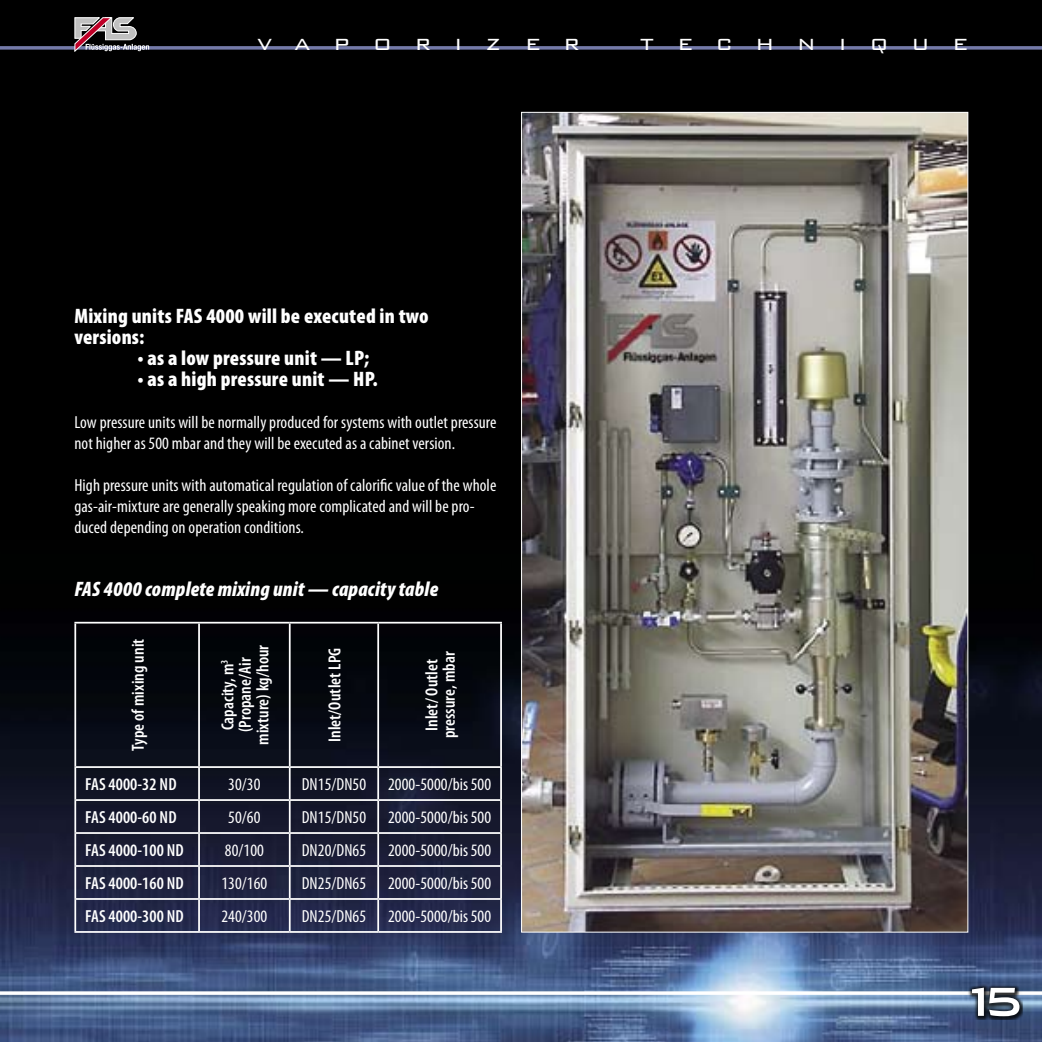
<style>
.page{position:relative;width:1042px;height:1042px;background:#000}
.page>*{position:absolute;margin:0;border:0;box-sizing:border-box;transform-origin:0 0}
.t1{font:54.25px "Bank Gothic Medium C";color:#fff}
.t2{font:26.25px "Bank Gothic Light C";letter-spacing:.9em;color:#fff}
.t3{font:900 condensed 21px/21px "Myriad Pro";letter-spacing:.01em;color:#fff}
.t4{font:italic 900 condensed 21px "Myriad Pro";letter-spacing:.01em;color:#fff}
.t5{font:condensed 17.5px/21px "Myriad Pro";letter-spacing:.005em;color:#fff}
.t6{font:600 condensed 17.5px/17.5px "Myriad Pro";letter-spacing:.005em;color:#fff;text-align:center}
</style>
<div class="page">
<img style="left:0;top:442px;width:1042px;height:600px">
<img style="left:521px;top:112px;width:447px;height:820px">
<svg style="left:0;top:46px;width:1042px;height:4px;background:#656a93"></svg>
<svg style="left:0;top:991px;width:1042px;height:4px;background:#ebeef3"></svg>
<div style="left:966px;top:982px;width:57px;height:37px;background:#000;opacity:.8"></div>
<svg style="left:74px;top:17px;width:75px;height:35px"></svg>
<hr style="left:74px;top:622px;width:125px;height:1px;background:#fff">
<hr style="left:74px;top:623px;width:2px;height:143px;background:#fff">
<hr style="left:199px;top:622px;width:91px;height:1px;background:#fff">
<hr style="left:198px;top:623px;width:2px;height:143px;background:#fff">
<hr style="left:290px;top:622px;width:88px;height:1px;background:#fff">
<hr style="left:289px;top:623px;width:2px;height:143px;background:#fff">
<hr style="left:378px;top:622px;width:124px;height:1px;background:#fff">
<hr style="left:377px;top:623px;width:2px;height:143px;background:#fff">
<hr style="left:500px;top:623px;width:2px;height:143px;background:#fff">
<hr style="left:74px;top:766px;width:125px;height:2px;background:#fff">
<hr style="left:74px;top:768px;width:2px;height:31px;background:#fff">
<hr style="left:199px;top:766px;width:91px;height:2px;background:#fff">
<hr style="left:198px;top:768px;width:2px;height:31px;background:#fff">
<hr style="left:290px;top:766px;width:88px;height:2px;background:#fff">
<hr style="left:289px;top:768px;width:2px;height:31px;background:#fff">
<hr style="left:378px;top:766px;width:124px;height:2px;background:#fff">
<hr style="left:377px;top:768px;width:2px;height:31px;background:#fff">
<hr style="left:500px;top:768px;width:2px;height:31px;background:#fff">
<hr style="left:74px;top:799px;width:125px;height:2px;background:#fff">
<hr style="left:74px;top:801px;width:2px;height:31px;background:#fff">
<hr style="left:199px;top:799px;width:91px;height:2px;background:#fff">
<hr style="left:198px;top:801px;width:2px;height:31px;background:#fff">
<hr style="left:290px;top:799px;width:88px;height:2px;background:#fff">
<hr style="left:289px;top:801px;width:2px;height:31px;background:#fff">
<hr style="left:378px;top:799px;width:124px;height:2px;background:#fff">
<hr style="left:377px;top:801px;width:2px;height:31px;background:#fff">
<hr style="left:500px;top:801px;width:2px;height:31px;background:#fff">
<hr style="left:74px;top:832px;width:125px;height:2px;background:#fff">
<hr style="left:74px;top:834px;width:2px;height:31px;background:#fff">
<hr style="left:199px;top:832px;width:91px;height:2px;background:#fff">
<hr style="left:198px;top:834px;width:2px;height:31px;background:#fff">
<hr style="left:290px;top:832px;width:88px;height:2px;background:#fff">
<hr style="left:289px;top:834px;width:2px;height:31px;background:#fff">
<hr style="left:378px;top:832px;width:124px;height:2px;background:#fff">
<hr style="left:377px;top:834px;width:2px;height:31px;background:#fff">
<hr style="left:500px;top:834px;width:2px;height:31px;background:#fff">
<hr style="left:74px;top:865px;width:125px;height:2px;background:#fff">
<hr style="left:74px;top:867px;width:2px;height:31px;background:#fff">
<hr style="left:199px;top:865px;width:91px;height:2px;background:#fff">
<hr style="left:198px;top:867px;width:2px;height:31px;background:#fff">
<hr style="left:290px;top:865px;width:88px;height:2px;background:#fff">
<hr style="left:289px;top:867px;width:2px;height:31px;background:#fff">
<hr style="left:378px;top:865px;width:124px;height:2px;background:#fff">
<hr style="left:377px;top:867px;width:2px;height:31px;background:#fff">
<hr style="left:500px;top:867px;width:2px;height:31px;background:#fff">
<hr style="left:74px;top:898px;width:125px;height:2px;background:#fff">
<hr style="left:74px;top:900px;width:2px;height:31px;background:#fff">
<hr style="left:199px;top:898px;width:91px;height:2px;background:#fff">
<hr style="left:198px;top:900px;width:2px;height:31px;background:#fff">
<hr style="left:290px;top:898px;width:88px;height:2px;background:#fff">
<hr style="left:289px;top:900px;width:2px;height:31px;background:#fff">
<hr style="left:378px;top:898px;width:124px;height:2px;background:#fff">
<hr style="left:377px;top:900px;width:2px;height:31px;background:#fff">
<hr style="left:500px;top:900px;width:2px;height:31px;background:#fff">
<hr style="left:74px;top:931px;width:125px;height:2px;background:#fff">
<hr style="left:199px;top:931px;width:91px;height:2px;background:#fff">
<hr style="left:290px;top:931px;width:88px;height:2px;background:#fff">
<hr style="left:378px;top:931px;width:124px;height:2px;background:#fff">
<h2 class="t2" style="left:257px;top:29px;width:324px">vaporizer</h2>
<h2 class="t2" style="left:640px;top:29px;width:329px">technique</h2>
<p class="t3" style="left:74px;top:305px;width:356px">Mixing units FAS 4000 will be executed in two versions:</p>
<p class="t3" style="left:137px;top:347px;width:234px">• as a low pressure unit — LP;</p>
<p class="t3" style="left:137px;top:368px;width:242px">• as a high pressure unit — HP.</p>
<p class="t5" style="left:74px;top:411px;width:423px">Low pressure units will be normally produced for systems with outlet pressure not higher as 500 mbar and they will be executed as a cabinet version.</p>
<p class="t5" style="left:74px;top:474px;width:423px">High pressure units with automatical regulation of calorific value of the whole gas-air-mixture are generally speaking more complicated and will be pro&shy;duced depending on operation conditions.</p>
<p class="t4" style="left:74px;top:577px;width:365px">FAS 4000 complete mixing unit — capacity table</p>
<p class="t6" style="left:129px;top:751px;width:114px;rotate:-90deg">Type of mixing unit</p>
<p class="t6" style="left:219px;top:745px;width:102px;rotate:-90deg">Capacity, m<sup>3 </sup>(Propane/Air mixture) kg/hour</p>
<p class="t6" style="left:326px;top:742px;width:96px;rotate:-90deg">Inlet/Outlet LPG</p>
<p class="t6" style="left:423px;top:738px;width:88px;rotate:-90deg">Inlet/ Outlet pressure, mbar</p>
<p class="t6" style="left:85px;top:776px;width:93px">FAS 4000-32 ND</p>
<p class="t5" style="left:228px;top:773px;width:34px">30/30</p>
<p class="t5" style="left:302px;top:773px;width:66px">DN15/DN50</p>
<p class="t5" style="left:388px;top:773px;width:104px">2000-5000/bis 500</p>
<p class="t6" style="left:85px;top:809px;width:93px">FAS 4000-60 ND</p>
<p class="t5" style="left:228px;top:806px;width:34px">50/60</p>
<p class="t5" style="left:302px;top:806px;width:66px">DN15/DN50</p>
<p class="t5" style="left:388px;top:806px;width:104px">2000-5000/bis 500</p>
<p class="t6" style="left:85px;top:842px;width:100px">FAS 4000-100 ND</p>
<p class="t5" style="left:225px;top:839px;width:41px">80/100</p>
<p class="t5" style="left:302px;top:839px;width:66px">DN20/DN65</p>
<p class="t5" style="left:388px;top:839px;width:104px">2000-5000/bis 500</p>
<p class="t6" style="left:85px;top:875px;width:100px">FAS 4000-160 ND</p>
<p class="t5" style="left:221px;top:872px;width:47px">130/160</p>
<p class="t5" style="left:302px;top:872px;width:66px">DN25/DN65</p>
<p class="t5" style="left:388px;top:872px;width:104px">2000-5000/bis 500</p>
<p class="t6" style="left:85px;top:908px;width:100px">FAS 4000-300 ND</p>
<p class="t5" style="left:221px;top:905px;width:47px">240/300</p>
<p class="t5" style="left:302px;top:905px;width:66px">DN25/DN65</p>
<p class="t5" style="left:388px;top:905px;width:104px">2000-5000/bis 500</p>
<h1 class="t1" style="left:967px;top:972px;width:58px">15</h1>
</div>
